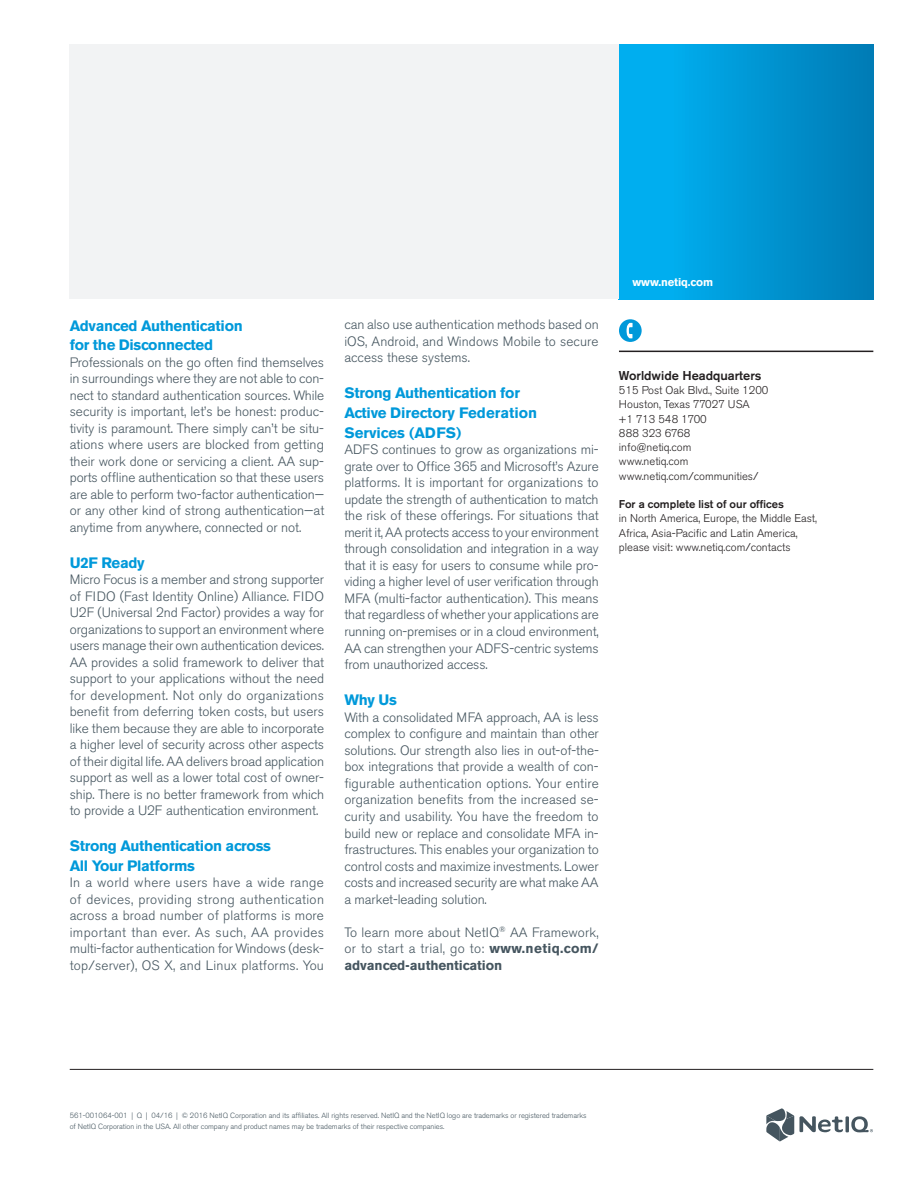
<style>
.page{position:relative;width:918px;height:1188px;background:#fff}
.page>*{position:absolute;margin:0;border:0;box-sizing:border-box;transform-origin:0 0}
.subhead_10_13-red{font:700 15px/19.5px "Akzidenz Grotesk BE";letter-spacing:-.02em;color:#0099da}
.body_9_11{font:300 13.5px/16.5px "Akzidenz Grotesk BE";letter-spacing:-.005em;color:#45555f;text-align:justify}
.subhead_caps_7_5_11{font:300 13.5px/16.5px "Akzidenz Grotesk BE";letter-spacing:-.005em;color:#45555f;text-align:justify}
.caption_7_9_5_bold{font:500 12.75px "Akzidenz Grotesk BE";color:#231f20}
.caption_7_9_5{font:300 11.25px/14.2px "Akzidenz Grotesk BE";color:#231f20}
.caption_7_5_9_5_bold{font:700 11.25px "Akzidenz Grotesk BE";letter-spacing:-.01em;color:#fff}
.mousetype-legal_5_7{font:300 7.5px/10.5px "Akzidenz Grotesk BE";letter-spacing:-.005em;color:#45555f}
.s1{font-weight:700}
.s2{font-weight:500}
</style>
<div class="page">
<div style="left:619px;top:45px;width:254px;height:254px;background:linear-gradient(to right,#00b6f8,#007cb6)"></div>
<div style="left:619px;top:319px;width:23px;height:23px;background:#0099da;border-radius:50%"></div>
<svg style="left:627px;top:323px;width:6px;height:15px"></svg>
<hr style="left:70px;top:1069px;width:803px;height:1px;background:#231f20">
<hr style="left:619px;top:351px;width:254px;height:1px;background:#231f20">
<hr style="left:846px;top:1116px;width:3px;height:16px;background:#45555f">
<svg style="left:851px;top:1116px;width:22px;height:16px"></svg>
<svg style="left:766px;top:1108px;width:77px;height:33px"></svg>
<div style="left:70px;top:45px;width:549px;height:254px;background:#f2f3f4"></div>
<p class="subhead_10_13-red" style="left:70px;top:316px;width:175px">Advanced Authentication for the Disconnected</p>
<p class="subhead_caps_7_5_11" style="left:70px;top:354px;width:256px">Professionals on the go often find themselves in surroundings where they are not able to con&shy;nect to standard authentication sources. While security is important, let’s be honest: produc&shy;tivity is paramount. There simply can’t be situ&shy;ations where users are blocked from getting their work done or servicing a client. AA sup&shy;ports offline authentication so that these users are able to perform two-factor authentication— or any other kind of strong authentication—at anytime from anywhere, connected or not.</p>
<p class="subhead_10_13-red" style="left:70px;top:553px;width:77px">U2F Ready</p>
<p class="body_9_11" style="left:70px;top:572px;width:256px">Micro Focus is a member and strong supporter of FIDO (Fast Identity Online) Alliance. FIDO U2F (Universal 2nd Factor) provides a way for organizations to support an environment where users manage their own authentication devices.<br>AA provides a solid framework to deliver that support to your applications without the need for development. Not only do organizations benefit from deferring token costs, but users like them because they are able to incorporate a higher level of security across other aspects of their digital life. AA delivers broad application support as well as a lower total cost of owner&shy;ship. There is no better framework from which to provide a U2F authentication environment.</p>
<p class="subhead_10_13-red" style="left:70px;top:836px;width:203px">Strong Authentication across<br>All Your Platforms</p>
<p class="body_9_11" style="left:70px;top:875px;width:256px">In a world where users have a wide range of devices, providing strong authentication across a broad number of platforms is more important than ever. As such, AA provides multi-factor authentication for Windows (desk&shy;top/server), OS X, and Linux platforms. You</p>
<p class="body_9_11" style="left:344px;top:317px;width:256px">can also use authentication methods based on iOS, Android, and Windows Mobile to secure access these systems.</p>
<p class="subhead_10_13-red" style="left:344px;top:384px;width:194px">Strong Authentication for<br>Active Directory Federation<br>Services (ADFS)</p>
<p class="body_9_11" style="left:344px;top:441px;width:256px">ADFS continues to grow as organizations mi&shy;grate over to Office 365 and Microsoft’s Azure platforms. It is important for organizations to update the strength of authentication to match the risk of these offerings. For situations that merit it, AA protects access to your environment through consolidation and integration in a way that it is easy for users to consume while pro&shy;viding a higher level of user verification through MFA (multi-factor authentication). This means that regardless of whether your applications are running on-premises or in a cloud environment, AA can strengthen your ADFS-centric systems from unauthorized access.</p>
<p class="subhead_10_13-red" style="left:344px;top:690px;width:54px">Why Us</p>
<p class="body_9_11" style="left:344px;top:709px;width:256px">With a consolidated MFA approach, AA is less complex to configure and maintain than other solutions. Our strength also lies in out-of-the&shy;box integrations that provide a wealth of con&shy;figurable authentication options. Your entire organization benefits from the increased se&shy;curity and usability. You have the freedom to build new or replace and consolidate MFA in&shy;frastructures. This enables your organization to control costs and maximize investments. Lower costs and increased security are what make AA a market-leading solution.</p>
<p class="body_9_11" style="left:344px;top:924px;width:256px">To learn more about NetIQ<sup>®</sup> AA Framework, or to start a trial, go to: <span class="s1">www.netiq.com/ advanced-authentication</span></p>
<p class="caption_7_5_9_5_bold" style="left:632px;top:275px;width:82px">www.netiq.com</p>
<p class="caption_7_9_5_bold" style="left:619px;top:368px;width:144px">Worldwide Headquarters</p>
<p class="caption_7_9_5" style="left:619px;top:383px;width:151px">515 Post Oak Blvd., Suite 1200<br>Houston, Texas 77027 USA<br>+1 713 548 1700<br>888 323 6768<br>info@netiq.com<br>www.netiq.com www.netiq.com/communities/</p>
<p class="caption_7_9_5" style="left:619px;top:497px;width:200px"><span class="s2">For a complete list of our offices<br></span>in North America, Europe, the Middle East, Africa, Asia-Pacific and Latin America, please visit: www.netiq.com/contacts</p>
<p class="mousetype-legal_5_7" style="left:70px;top:1110px;width:518px">561-001064-001 | Q | 04/16 | © 2016 NetIQ Corporation and its affiliates. All rights reserved. NetIQ and the NetIQ logo are trademarks or registered trademarks of NetIQ Corporation in the USA. All other company and product names may be trademarks of their respective companies.</p>
</div>
